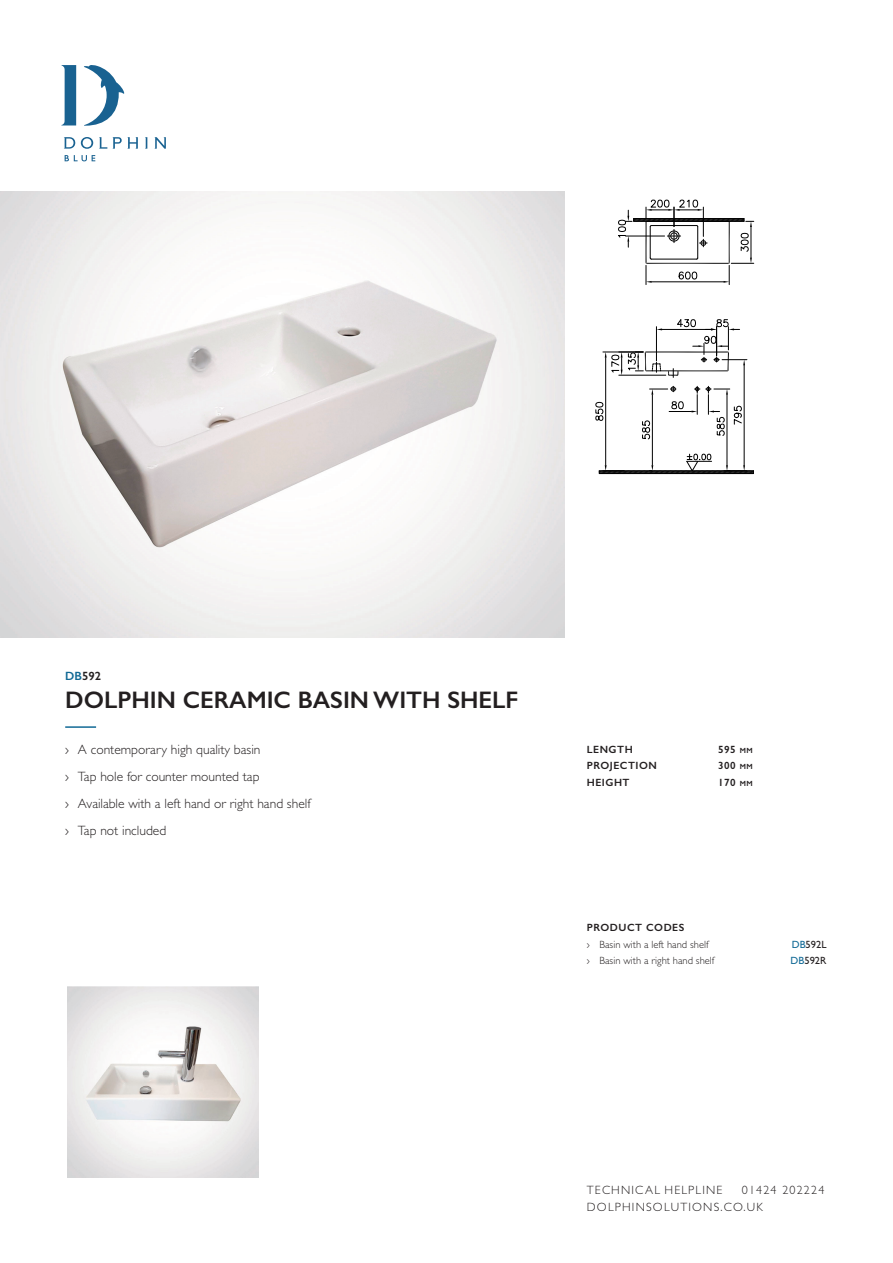
<style>
.page{position:relative;width:893px;height:1263px;background:#fff}
.page>*{position:absolute;margin:0;border:0;box-sizing:border-box;transform-origin:0 0}
.t1{font:600 24px "Gill Sans";color:#231f20}
.t2{font:300 13.5px/27px "Gill Sans";color:#231f20}
.t3{font:300 12px/16.5px "Gill Sans";letter-spacing:.1em;color:#231f20}
.t4{font:600 12px "Gill Sans";color:#231f20}
.t5{font:600 10.5px "Gill Sans";letter-spacing:.05em;color:#231f20}
.t6{font:300 10.5px "Gill Sans";color:#231f20}
.t7{font:10.5px "Gill Sans";color:#231f20}
.s1{color:#116995}
.s2{font-size:7.5px}
</style>
<div class="page">
<img style="left:0;top:191px;width:564px;height:447px">
<img style="left:67px;top:986px;width:192px;height:192px">
<svg style="left:65px;top:155px;width:30px;height:6px"></svg>
<svg style="left:81px;top:137px;width:12px;height:12px"></svg>
<svg style="left:64px;top:137px;width:11px;height:12px"></svg>
<svg style="left:99px;top:137px;width:39px;height:12px"></svg>
<svg style="left:145px;top:137px;width:2px;height:12px"></svg>
<svg style="left:154px;top:137px;width:12px;height:12px"></svg>
<svg style="left:61px;top:65px;width:63px;height:61px"></svg>
<hr style="left:65px;top:726px;width:31px;height:2px;background:#116995">
<svg style="left:595px;top:319px;width:159px;height:156px"></svg>
<svg style="left:618px;top:199px;width:137px;height:86px"></svg>
<p class="t4" style="left:65px;top:669px;width:37px"><span class="s1">DB</span>592</p>
<h1 class="t1" style="left:65px;top:686px;width:455px">DOLPHIN CERAMIC BASIN WITH SHELF</h1>
<p class="t2" style="left:65px;top:738px;width:247px">› A contemporary high quality basin<br>› Tap hole for counter mounted tap<br>› Available with a left hand or right hand shelf › Tap not included</p>
<p class="t5" style="left:587px;top:743px;width:47px">LENGTH</p>
<p class="t5" style="left:718px;top:743px;width:36px">595 <span class="s2">MM</span></p>
<p class="t5" style="left:587px;top:760px;width:72px">PROJECTION</p>
<p class="t5" style="left:718px;top:760px;width:36px">300 <span class="s2">MM</span></p>
<p class="t5" style="left:587px;top:776px;width:44px">HEIGHT</p>
<p class="t5" style="left:718px;top:776px;width:36px">170 <span class="s2">MM</span></p>
<p class="t5" style="left:587px;top:922px;width:99px">PRODUCT CODES</p>
<p class="t6" style="left:587px;top:941px;width:123px">› Basin with a left hand shelf</p>
<p class="t7" style="left:792px;top:941px;width:36px"><span class="s1">DB</span>592L</p>
<p class="t6" style="left:587px;top:957px;width:129px">› Basin with a right hand shelf</p>
<p class="t7" style="left:790px;top:957px;width:37px"><span class="s1">DB</span>592R</p>
<p class="t3" style="left:587px;top:1184px;width:137px">TECHNICAL HELPLINE</p>
<p class="t3" style="left:587px;top:1184px;width:239px;text-indent:155px">01424 202224<br>DOLPHINSOLUTIONS.CO.UK</p>
</div>
